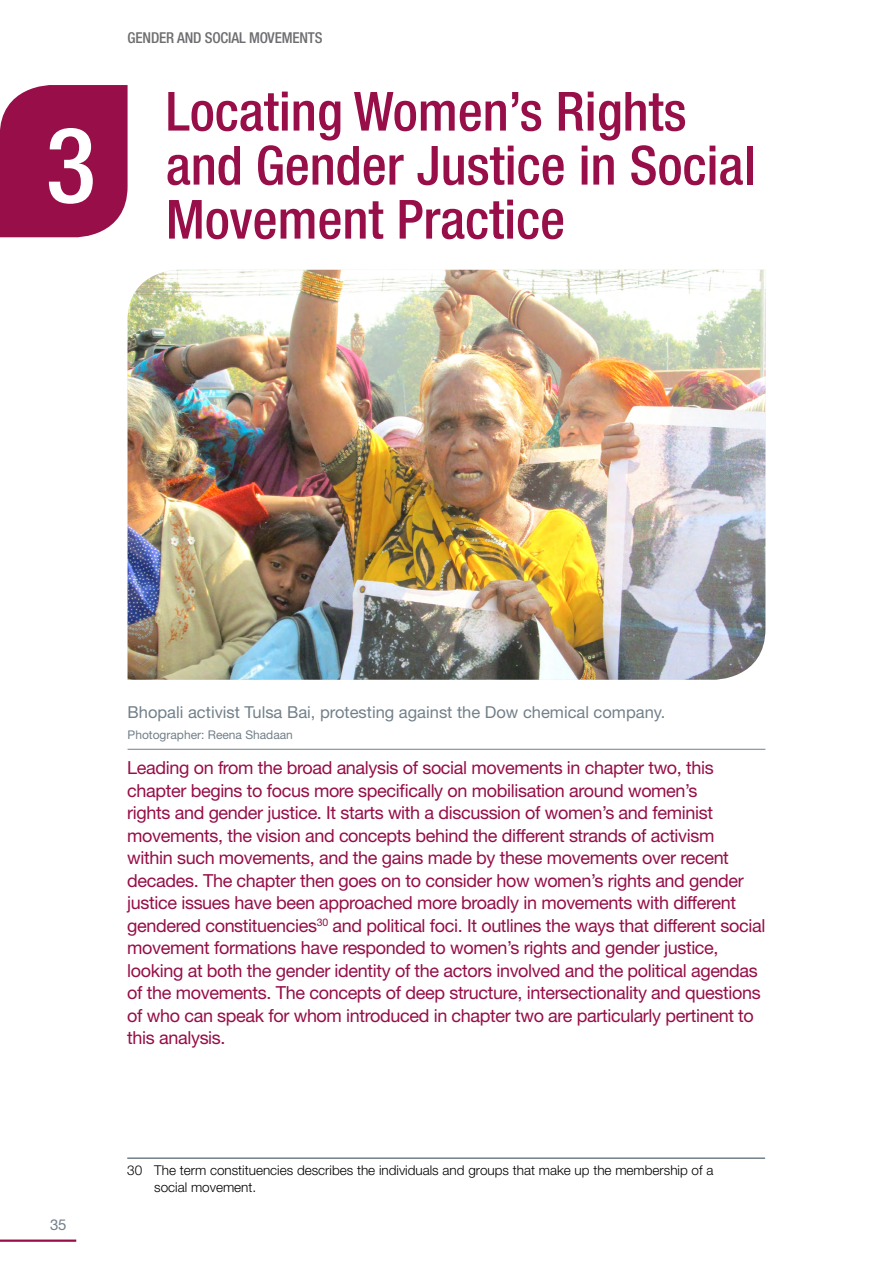
<style>
.page{position:relative;width:893px;height:1263px;background:#fff}
.page>*{position:absolute;margin:0;border:0;box-sizing:border-box;transform-origin:0 0}
.t1{font:500 condensed 105px "Helvetica Neue";color:#fff}
.t2{font:500 condensed 54px/54px "Helvetica Neue";color:#970e48}
.t3{font:18px/22.5px "Helvetica Neue";letter-spacing:-.02em;color:#970e48}
.t4{font:16.5px "Helvetica Neue";color:#72808a}
.t5{font:500 condensed 15px "Helvetica Neue";letter-spacing:-.01em;color:#6d6e71}
.t6{font:15px "Helvetica Neue";color:#72808a}
.t7{font:300 13.5px/16.5px "Helvetica Neue";color:#000}
.t8{font:12px "Helvetica Neue";color:#72808a}
</style>
<div class="page">
<hr style="left:0;top:1239px;width:76px;height:3px;background:#970e48">
<div style="left:0;top:85px;width:128px;height:152px;background:#970e48"></div>
<img style="left:128px;top:270px;width:637px;height:410px">
<hr style="left:128px;top:749px;width:637px;height:1px;background:#72808a">
<hr style="left:127px;top:1157px;width:638px;height:2px;background:#72808a">
<h1 class="t1" style="left:46px;top:102px;width:52px">3</h1>
<p class="t5" style="left:128px;top:29px;width:196px">Gender and social Movements</p>
<h2 class="t2" style="left:166px;top:84px;width:591px">Locating Women’s Rights and Gender Justice in Social<br>Movement Practice</h2>
<p class="t6" style="left:50px;top:1216px;width:18px">35</p>
<p class="t4" style="left:128px;top:702px;width:539px">Bhopali activist Tulsa Bai, protesting against the Dow chemical company.</p>
<p class="t8" style="left:128px;top:728px;width:167px">Photographer: Reena Shadaan</p>
<p class="t3" style="left:127px;top:756px;width:640px">Leading on from the broad analysis of social movements in chapter two, this chapter begins to focus more specifically on mobilisation around women’s<br>rights and gender justice. It starts with a discussion of women’s and feminist movements, the vision and concepts behind the different strands of activism<br>within such movements, and the gains made by these movements over recent decades. The chapter then goes on to consider how women’s rights and gender justice issues have been approached more broadly in movements with different gendered constituencies<sup>30</sup> and political foci. It outlines the ways that different social movement formations have responded to women’s rights and gender justice, looking at both the gender identity of the actors involved and the political agendas of the movements. The concepts of deep structure, intersectionality and questions of who can speak for whom introduced in chapter two are particularly pertinent to this analysis.</p>
<p class="t7" style="left:154px;top:1162px;width:561px;text-indent:-27px">30 The term constituencies describes the individuals and groups that make up the membership of a social movement.</p>
</div>
